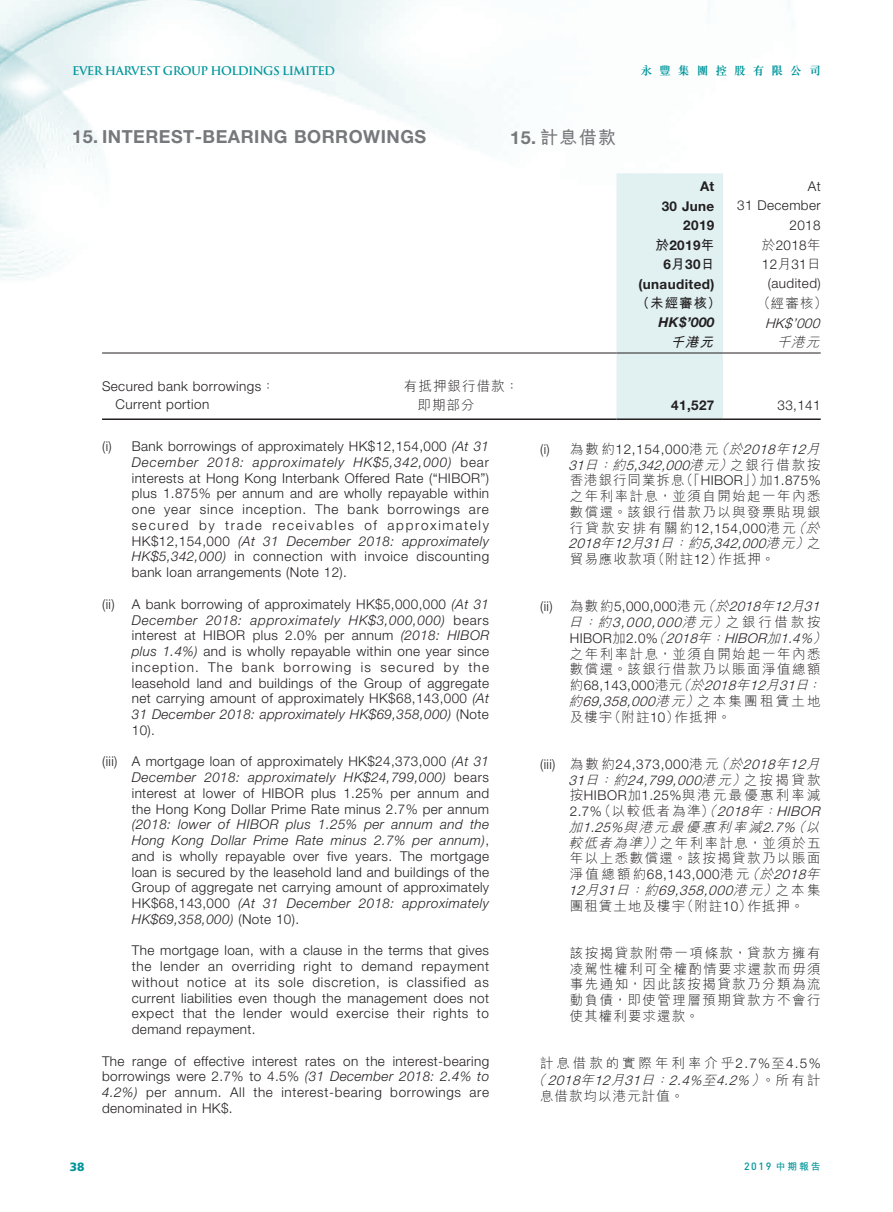
<style>
.page{position:relative;width:893px;height:1212px;background:#fff}
.page>*{position:absolute;margin:0;border:0;box-sizing:border-box;transform-origin:0 0}
.t1{font:700 18px "Helvetica Neue LT Std";letter-spacing:.03em;color:#76787b}
.t2{font:700 18px "M Hei HK";color:#76787b}
.t3{font:300 13.5px/15.8px "Helvetica Neue LT Std";letter-spacing:.03em;color:#231f20;text-align:justify}
.t4{font:italic 300 13.5px/15.8px "Helvetica Neue LT Std";color:#231f20}
.t5{font:300 13.5px/15.8px "M Hei HK";letter-spacing:.11em;color:#231f20}
.t6{font:300 13.5px/19.5px "M Hei HK";letter-spacing:.08em;color:#231f20}
.t7{font:700 13.5px "Helvetica Neue LT Std";letter-spacing:.03em;color:#231f20}
.t8{font:300 13.5px "M Hei HK";letter-spacing:.16em;color:#231f20}
.t9{font:300 13.5px "M Hei HK";letter-spacing:.22em;color:#231f20}
.t10{font:italic 700 13.5px "Helvetica Neue LT Std";color:#231f20}
.t11{font:700 13.5px "M Hei HK";color:#231f20}
.t12{font:italic 700 13.5px "M Hei HK";color:#231f20}
.t13{font:italic 300 13.5px "M Hei HK";color:#231f20}
.t14{font:900 12px "Frutiger LT Std";color:#00959b}
.t15{font:700 11.7px "Trajan Pro";letter-spacing:-.05em;color:#00959b}
.t16{font:700 11.7px "M Sung HK";letter-spacing:.6em;color:#00959b}
.t17{font:500 10.5px "DIN Pro";color:#00959b}
.s1{font-family:"Helvetica Neue LT Std"}
.s2{font-family:"M Hei HK"}
.s3{font-style:italic}
.s4{font-style:normal}
.s5{font-family:"M Hei HK";font-style:normal}
.s6{font-family:"Helvetica Neue LT Std";font-style:italic}
.s7{font-family:"M Hei HK";font-weight:700;font-size:9.75px}
</style>
<div class="page">
<img style="left:0;top:0;width:821px;height:418px">
<div style="left:617px;top:173px;width:106px;height:245px;background:#e1f0f1"></div>
<hr style="left:102px;top:353px;width:302px;height:1px;background:#231f20">
<hr style="left:404px;top:353px;width:213px;height:1px;background:#231f20">
<hr style="left:617px;top:353px;width:106px;height:1px;background:#231f20">
<hr style="left:723px;top:353px;width:98px;height:1px;background:#231f20">
<hr style="left:102px;top:418px;width:302px;height:2px;background:#231f20">
<hr style="left:404px;top:418px;width:213px;height:2px;background:#231f20">
<hr style="left:617px;top:418px;width:106px;height:2px;background:#231f20">
<hr style="left:723px;top:418px;width:98px;height:2px;background:#231f20">
<p class="t15" style="left:72px;top:64px;width:264px">EVER HARVEST GROUP HOLDINGS LIMITED</p>
<p class="t16" style="left:640px;top:63px;width:182px">永豐集團控股有限公司</p>
<h1 class="t1" style="left:72px;top:125px;width:355px">15. INTEREST-BEARING BORROWINGS</h1>
<h1 class="t2" style="left:510px;top:124px;width:107px"><span class="s1">15.</span> 計息借款</h1>
<p class="t3" style="left:116px;top:376px;width:161px;line-height:18.6px;text-indent:-14px">Secured bank borrowings<span class="s2">：<br></span>Current portion</p>
<p class="t6" style="left:417px;top:375px;width:103px;text-indent:-14px">有抵押銀行借款：即期部分</p>
<p class="t7" style="left:700px;top:178px;width:16px">At</p>
<p class="t3" style="left:808px;top:178px;width:14px">At</p>
<p class="t7" style="left:662px;top:197px;width:54px">30 June</p>
<p class="t3" style="left:737px;top:197px;width:85px">31 December</p>
<p class="t7" style="left:683px;top:217px;width:33px">2019</p>
<p class="t3" style="left:789px;top:217px;width:33px">2018</p>
<p class="t7" style="left:655px;top:236px;width:60px"><span class="s2">於</span>2019<span class="s2">年</span></p>
<p class="t3" style="left:762px;top:237px;width:60px"><span class="s2">於</span>2018<span class="s2">年</span></p>
<p class="t7" style="left:663px;top:256px;width:53px">6<span class="s2">月</span>30<span class="s2">日</span></p>
<p class="t3" style="left:762px;top:256px;width:60px">12<span class="s2">月</span>31<span class="s2">日</span></p>
<p class="t7" style="left:638px;top:275px;width:78px">(unaudited)</p>
<p class="t3" style="left:768px;top:275px;width:54px">(audited)</p>
<p class="t11" style="left:636px;top:293px;width:86px">（未經審核）</p>
<p class="t5" style="left:757px;top:295px;width:72px">（經審核）</p>
<p class="t10" style="left:659px;top:314px;width:57px">HK$’000</p>
<p class="t4" style="left:765px;top:315px;width:60px">HK$’000</p>
<p class="t12" style="left:670px;top:332px;width:49px">千港元</p>
<p class="t13" style="left:777px;top:333px;width:49px">千港元</p>
<p class="t7" style="left:671px;top:397px;width:45px">41,527</p>
<p class="t3" style="left:777px;top:397px;width:45px">33,141</p>
<p class="t3" style="left:132px;top:438px;width:359px;text-indent:-30px">(i) Bank borrowings of approximately HK$12,154,000 <span class="s3">(At 31<br>December 2018: approximately HK$5,342,000)</span> bear interests at Hong Kong Interbank Offered Rate (“HIBOR”) plus 1.875% per annum and are wholly repayable within one year since inception. The bank borrowings are secured by trade receivables of approximately HK$12,154,000 <span class="s3">(At 31 December 2018: approximately HK$5,342,000)</span> in connection with invoice discounting bank loan arrangements (Note 12).</p>
<p class="t3" style="left:132px;top:596px;width:359px;text-indent:-30px">(ii) A bank borrowing of approximately HK$5,000,000 <span class="s3">(At 31<br>December 2018: approximately HK$3,000,000)</span> bears interest at HIBOR plus 2.0% per annum <span class="s3">(2018: HIBOR plus 1.4%)</span> and is wholly repayable within one year since inception. The bank borrowing is secured by the leasehold land and buildings of the Group of aggregate net carrying amount of approximately HK$68,143,000 <span class="s3">(At 31 December 2018: approximately HK$69,358,000)</span> (Note 10).</p>
<p class="t3" style="left:132px;top:753px;width:359px;text-indent:-30px">(iii) A mortgage loan of approximately HK$24,373,000 <span class="s3">(At 31<br>December 2018: approximately HK$24,799,000)</span> bears interest at lower of HIBOR plus 1.25% per annum and the Hong Kong Dollar Prime Rate minus 2.7% per annum</p>
<p class="t3" style="left:132px;top:816px;width:359px"><span class="s3">(2018: lower of HIBOR plus 1.25% per annum and the Hong Kong Dollar Prime Rate minus 2.7% per annum)</span>, and is wholly repayable over five years. The mortgage loan is secured by the leasehold land and buildings of the Group of aggregate net carrying amount of approximately HK$68,143,000 <span class="s3">(At 31 December 2018: approximately HK$69,358,000)</span> (Note 10).</p>
<p class="t3" style="left:132px;top:942px;width:359px">The mortgage loan, with a clause in the terms that gives the lender an overriding right to demand repayment without notice at its sole discretion, is classified as current liabilities even though the management does not expect that the lender would exercise their rights to demand repayment.</p>
<p class="t3" style="left:102px;top:1053px;width:389px">The range of effective interest rates on the interest-bearing borrowings were 2.7% to 4.5% <span class="s3">(31 December 2018: 2.4% to 4.2%)</span> per annum. All the interest-bearing borrowings are denominated in HK$.</p>
<p class="t4" style="left:540px;top:441px;width:286px;text-align:right"><span class="s4">(i)</span> <span class="s5">為數約</span><span class="s4">12,154,000</span><span class="s5">港元</span><span class="s2">（於</span>2018<span class="s2">年</span>12<span class="s2">月<br></span>31<span class="s2">日：約</span>5,342,000<span class="s2">港元）</span><span class="s5">之銀行借款按</span></p>
<p class="t5" style="left:570px;top:472px;width:256px">香港銀行同業拆息（「<span class="s1">HIBOR</span>」）加<span class="s1">1.875%</span>之年利率計息，並須自開始起一年內悉數償還。該銀行借款乃以與發票貼現銀行貸款安排有關約<span class="s1">12,154,000</span>港元<span class="s3">（於</span></p>
<p class="t4" style="left:568px;top:535px;width:254px">2018<span class="s2">年</span>12<span class="s2">月</span>31<span class="s2">日：約</span>5,342,000<span class="s2">港元）</span><span class="s5">之</span></p>
<p class="t6" style="left:570px;top:549px;width:206px">貿易應收款項（附註<span class="s1">12</span>）作抵押。</p>
<p class="t3" style="left:540px;top:598px;width:14px">(ii)</p>
<p class="t4" style="left:568px;top:598px;width:264px"><span class="s5">為數約</span><span class="s4">5,000,000</span><span class="s5">港元</span><span class="s2">（於</span>2018<span class="s2">年</span>12<span class="s2">月</span>31<span class="s2">日：約</span>3,000,000<span class="s2">港元）</span><span class="s5">之銀行借款按<br></span><span class="s4">H I BO R</span> <span class="s5">加</span> <span class="s4">2 . 0 %</span><span class="s2">（</span>2018<span class="s2">年：</span>HIBOR<span class="s2">加</span>1.4%<span class="s2">）</span></p>
<p class="t5" style="left:570px;top:645px;width:252px">之年利率計息，並須自開始起一年內悉數償還。該銀行借款乃以賬面淨值總額</p>
<p class="t4" style="left:568px;top:677px;width:259px"><span class="s5">約</span> <span class="s4">68 , 1 43 , 000</span><span class="s5">港元</span><span class="s2">（於</span>2018<span class="s2">年</span>12<span class="s2">月</span>31<span class="s2">日：約</span>69,358,000<span class="s2">港元）</span><span class="s5">之本集團租賃土地</span></p>
<p class="t5" style="left:570px;top:708px;width:163px">及樓宇（附註<span class="s1">10</span>）作抵押。</p>
<p class="t4" style="left:540px;top:756px;width:286px;text-align:right"><span class="s4">(iii)</span> <span class="s5">為數約</span><span class="s4">24,373,000</span><span class="s5">港元</span><span class="s2">（於</span>2018<span class="s2">年</span>12<span class="s2">月<br></span>31<span class="s2">日：約</span>24,799,000<span class="s2">港元）</span><span class="s5">之按揭貸款</span></p>
<p class="t8" style="left:570px;top:786px;width:252px">按<span class="s1">HIBOR</span>加<span class="s1">1.25%</span>與港元最優惠利率減</p>
<p class="t4" style="left:570px;top:803px;width:255px"><span class="s4">2.7%</span><span class="s5">（以較低者為準）</span><span class="s2">（</span>2018<span class="s2">年：</span>HIBOR</p>
<p class="t5" style="left:568px;top:818px;width:257px"><span class="s3">加</span><span class="s6">1.25%</span><span class="s3">與港元最優惠利率減</span><span class="s6">2.7%</span><span class="s3">（以較低者為準））</span>之年利率計息，並須於五年以上悉數償還。該按揭貸款乃以賬面</p>
<p class="t4" style="left:568px;top:866px;width:257px"><span class="s5">淨值總額約</span><span class="s4">68,143,000</span><span class="s5">港元</span><span class="s2">（於</span>2018<span class="s2">年<br></span>12<span class="s2">月</span>31<span class="s2">日：約</span>69,358,000<span class="s2">港元）</span><span class="s5">之本集</span></p>
<p class="t6" style="left:570px;top:895px;width:236px">團租賃土地及樓宇（附註<span class="s1">10</span>）作抵押。</p>
<p class="t5" style="left:570px;top:944px;width:252px;text-align:justify">該按揭貸款附帶一項條款，貸款方擁有凌駕性權利可全權酌情要求還款而毋須事先通知，因此該按揭貸款乃分類為流動負債，即使管理層預期貸款方不會行使其權利要求還款。</p>
<p class="t9" style="left:540px;top:1054px;width:282px">計息借款的實際年利率介乎<span class="s1">2.7%</span>至<span class="s1">4.5%</span></p>
<p class="t4" style="left:532px;top:1072px;width:290px"><span class="s2">（</span>2018<span class="s2">年</span>12<span class="s2">月</span>31<span class="s2">日：</span>2.4%<span class="s2">至</span>4.2%<span class="s2">）</span><span class="s5">。所有計</span></p>
<p class="t6" style="left:540px;top:1086px;width:145px">息借款均以港元計值。</p>
<p class="t14" style="left:70px;top:1160px;width:16px">38</p>
<p class="t17" style="left:744px;top:1159px;width:78px">2019 <span class="s7">中期報告</span></p>
</div>
